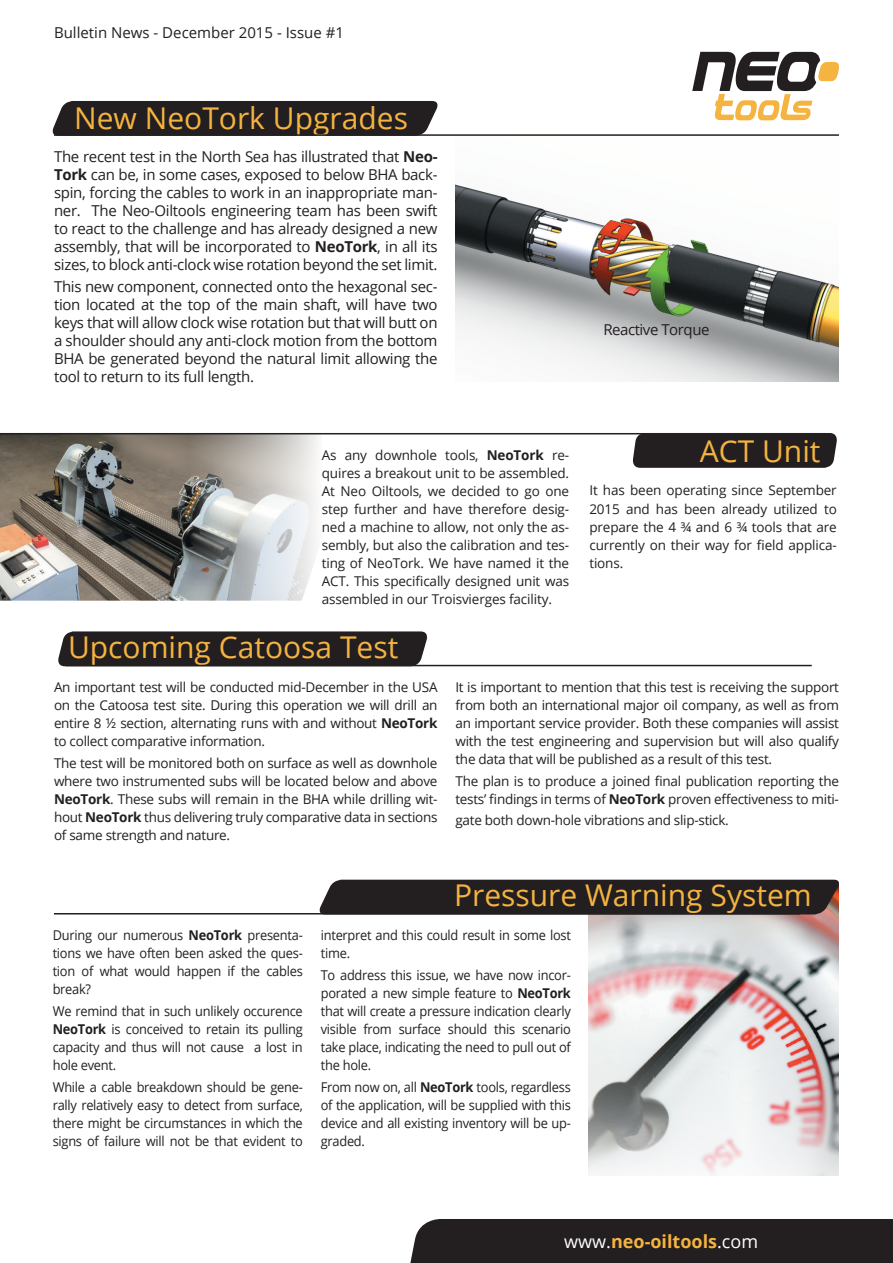
<style>
.page{position:relative;width:893px;height:1263px;background:#fff}
.page>*{position:absolute;margin:0;border:0;box-sizing:border-box;transform-origin:0 0}
.t1{font:30px "Open Sans";color:#f5b340}
.t2{font:700 18px "Open Sans";color:#f5b340}
.t3{font:15px/18px "Open Sans";letter-spacing:-.02em;color:#231f20;text-align:justify}
.t4{font:15px "Open Sans";color:#231f20}
.t5{font:13.5px/18px "Open Sans";letter-spacing:-.02em;color:#231f20;text-align:justify}
.t6{font:13.5px/18px "Open Sans";letter-spacing:-.02em;color:#231f20;text-align:justify;scale:.95 1}
.s1{font-weight:700}
.s2{font-weight:400;color:#fff}
</style>
<div class="page">
<img style="left:589px;top:914px;width:249px;height:261px">
<div style="left:410px;top:1219px;width:483px;height:44px;background:#231f20"></div>
<div style="left:52px;top:101px;width:386px;height:34px;background:#231f20"></div>
<hr style="left:54px;top:134px;width:785px;height:2px;background:#231f20">
<img style="left:455px;top:184px;width:384px;height:198px">
<img style="left:0;top:434px;width:322px;height:167px">
<hr style="left:0;top:433px;width:825px;height:1px;background:#231f20">
<hr style="left:54px;top:913px;width:746px;height:1px;background:#231f20">
<div style="left:58px;top:631px;width:371px;height:35px;background:#231f20"></div>
<hr style="left:66px;top:665px;width:746px;height:1px;background:#231f20">
<div style="left:319px;top:880px;width:520px;height:34px;background:#231f20"></div>
<svg style="left:692px;top:52px;width:147px;height:68px"></svg>
<div style="left:632px;top:433px;width:205px;height:35px;background:#231f20"></div>
<p class="t4" style="left:54px;top:22px;width:292px">Bulletin News - December 2015 - Issue #1</p>
<p class="t1" style="left:74px;top:97px;width:335px">New NeoTork Upgrades</p>
<p class="t3" style="left:54px;top:147px;width:385px">The recent test in the North Sea has illustrated that <span class="s1">Neo-Tork</span> can be, in some cases, exposed to below BHA back&shy;spin, forcing the cables to work in an inappropriate man&shy;ner. The Neo-Oiltools engineering team has been swift to react to the challenge and has already designed a new assembly, that will be incorporated to <span class="s1">NeoTork</span>, in all its sizes, to block anti-clock wise rotation beyond the set limit.</p>
<p class="t3" style="left:54px;top:278px;width:385px">This new component, connected onto the hexagonal sec&shy;tion located at the top of the main shaft, will have two keys that will allow clock wise rotation but that will butt on a shoulder should any anti-clock motion from the bottom BHA be generated beyond the natural limit allowing the tool to return to its full length.</p>
<p class="t3" style="left:603px;top:320px;width:108px">Reactive Torque</p>
<p class="t5" style="left:322px;top:445px;width:249px">As any downhole tools, <span class="s1">NeoTork</span> re&shy;quires a breakout unit to be assembled.<br>At Neo Oiltools, we decided to go one step further and have therefore desig&shy;ned a machine to allow, not only the as&shy;sembly, but also the calibration and tes&shy;ting of NeoTork. We have named it the ACT. This specifically designed unit was assembled in our Troisvierges facility.</p>
<p class="t1" style="left:68px;top:627px;width:332px">Upcoming Catoosa Test</p>
<p class="t1" style="left:700px;top:430px;width:122px">ACT Unit</p>
<p class="t5" style="left:589px;top:481px;width:249px">It has been operating since September 2015 and has been already utilized to prepare the 4 ¾ and 6 ¾ tools that are currently on their way for field applica&shy;tions.</p>
<p class="t5" style="left:54px;top:677px;width:385px">An important test will be conducted mid-December in the USA on the Catoosa test site. During this operation we will drill an entire 8 ½ section, alternating runs with and without <span class="s1">NeoTork </span>to collect comparative information.</p>
<p class="t5" style="left:54px;top:753px;width:385px">The test will be monitored both on surface as well as downhole where two instrumented subs will be located below and above <span class="s1">NeoTork</span>. These subs will remain in the BHA while drilling wit&shy;hout <span class="s1">NeoTork</span> thus delivering truly comparative data in sections of same strength and nature.</p>
<p class="t5" style="left:455px;top:677px;width:385px">It is important to mention that this test is receiving the support from both an international major oil company, as well as from an important service provider. Both these companies will assist with the test engineering and supervision but will also qualify the data that will be published as a result of this test.</p>
<p class="t5" style="left:455px;top:771px;width:385px">The plan is to produce a joined final publication reporting the tests’ findings in terms of <span class="s1">NeoTork</span> proven effectiveness to miti-</p>
<p class="t5" style="left:455px;top:810px;width:275px">gate both down-hole vibrations and slip-stick.</p>
<p class="t1" style="left:454px;top:875px;width:359px">Pressure Warning System</p>
<p class="t6" style="left:53px;top:925px;width:265px">During our numerous <span class="s1">NeoTork</span> presenta&shy;tions we have often been asked the ques&shy;tion of what would happen if the cables break?</p>
<p class="t6" style="left:53px;top:1002px;width:265px">We remind that in such unlikely occurence <span class="s1">NeoTork</span> is conceived to retain its pulling capacity and thus will not cause a lost in hole event.</p>
<p class="t6" style="left:53px;top:1078px;width:265px">While a cable breakdown should be gene&shy;rally relatively easy to detect from surface, there might be circumstances in which the signs of failure will not be that evident to</p>
<p class="t6" style="left:321px;top:925px;width:265px">interpret and this could result in some lost time.</p>
<p class="t6" style="left:321px;top:966px;width:265px">To address this issue, we have now incor&shy;porated a new simple feature to <span class="s1">NeoTork </span>that will create a pressure indication clearly visible from surface should this scenario take place, indicating the need to pull out of the hole.</p>
<p class="t6" style="left:321px;top:1078px;width:265px">From now on, all <span class="s1">NeoTork</span> tools, regardless of the application, will be supplied with this device and all existing inventory will be up&shy;graded.</p>
<p class="t2" style="left:564px;top:1228px;width:195px"><span class="s2">www.</span>neo-oiltools<span class="s2">.com</span></p>
</div>
